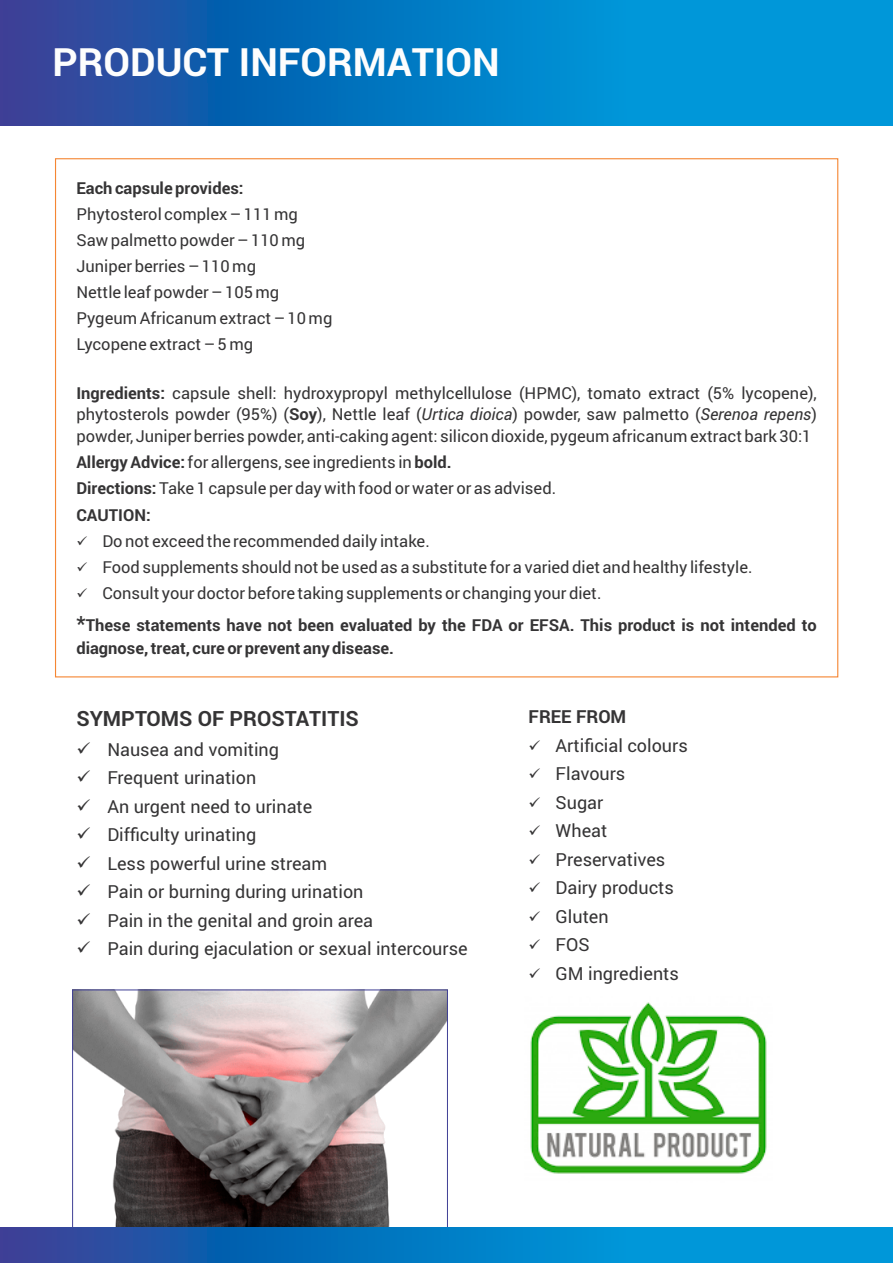
<style>
.page{position:relative;width:893px;height:1263px;background:#fff}
.page>*{position:absolute;margin:0;border:0;box-sizing:border-box;transform-origin:0 0}
.t1{font:700 39px "Roboto";color:#fdfdfd}
.t2{font:700 21px "Roboto";color:#353435}
.t3{font:18px "Roboto";color:#353435}
.t4{font:700 18px "Roboto";color:#353435}
.t5{font:16.5px/26.1px "Roboto";color:#353435}
.t6{font:700 16.5px/31.8px "Roboto";color:#353435}
.s1{font-weight:700}
.s2{font-style:italic}
.s3{font-weight:400}
.s4{font-size:21px}
</style>
<div class="page">
<img style="left:74px;top:991px;width:372px;height:236px">
<svg style="left:0;top:0;width:893px;height:125px;background:#0978c1"></svg>
<svg style="left:0;top:1227px;width:893px;height:36px;background:#0978c1"></svg>
<img style="left:530px;top:1002px;width:237px;height:172px">
<h1 class="t1" style="left:52px;top:35px;width:449px">PRODUCT INFORMATION</h1>
<p class="t6" style="left:76px;top:171px;width:169px">Each capsule provides:</p>
<p class="t5" style="left:76px;top:200px;width:257px">Phytosterol complex – 111 mg<br>Saw palmetto powder – 110 mg<br>Juniper berries – 110 mg<br>Nettle leaf powder – 105 mg<br>Pygeum Africanum extract – 10 mg<br>Lycopene extract – 5 mg</p>
<p class="t5" style="left:76px;top:381px;width:742px;line-height:21.8px;text-align:justify"><span class="s1">Ingredients:</span> capsule shell: hydroxypropyl methylcellulose (HPMC), tomato extract (5% lycopene), phytosterols powder (95%) (<span class="s1">Soy</span>), Nettle leaf (<span class="s2">Urtica dioica</span>) powder, saw palmetto (<span class="s2">Serenoa repens</span>) powder, Juniper berries powder, anti-caking agent: silicon dioxide, pygeum africanum extract bark 30:1</p>
<p class="t5" style="left:76px;top:449px;width:481px"><span class="s1">Allergy Advice:</span> for allergens, see ingredients in <span class="s1">bold.<br>Directions:</span> Take 1 capsule per day with food or water or as advised.<br><span class="s1">CAUTION:</span></p>
<p class="t5" style="left:76px;top:527px;width:355px">✓ Do not exceed the recommended daily intake.</p>
<p class="t5" style="left:76px;top:553px;width:678px">✓ Food supplements should not be used as a substitute for a varied diet and healthy lifestyle.</p>
<p class="t6" style="left:76px;top:576px;width:742px">✓ <span class="s3">Consult your doctor before taking supplements or changing your diet.<br></span><span class="s4">*</span>These statements have not been evaluated by the FDA or EFSA. This product is not intended to</p>
<p class="t6" style="left:76px;top:631px;width:319px">diagnose, treat, cure or prevent any disease.</p>
<p class="t2" style="left:76px;top:704px;width:284px">SYMPTOMS OF PROSTATITIS</p>
<p class="t3" style="left:76px;top:737px;width:204px">✓ Nausea and vomiting</p>
<p class="t3" style="left:76px;top:765px;width:181px">✓ Frequent urination</p>
<p class="t3" style="left:76px;top:794px;width:237px">✓ An urgent need to urinate</p>
<p class="t3" style="left:76px;top:822px;width:181px">✓ Difficulty urinating</p>
<p class="t3" style="left:76px;top:851px;width:252px">✓ Less powerful urine stream</p>
<p class="t3" style="left:76px;top:879px;width:289px">✓ Pain or burning during urination</p>
<p class="t3" style="left:76px;top:908px;width:298px">✓ Pain in the genital and groin area</p>
<p class="t3" style="left:76px;top:936px;width:393px">✓ Pain during ejaculation or sexual intercourse</p>
<p class="t4" style="left:529px;top:704px;width:99px">FREE FROM</p>
<p class="t3" style="left:529px;top:733px;width:161px">✓ Artificial colours</p>
<p class="t3" style="left:529px;top:761px;width:98px">✓ Flavours</p>
<p class="t3" style="left:529px;top:790px;width:76px">✓ Sugar</p>
<p class="t3" style="left:529px;top:818px;width:80px">✓ Wheat</p>
<p class="t3" style="left:529px;top:847px;width:138px">✓ Preservatives</p>
<p class="t3" style="left:529px;top:875px;width:147px">✓ Dairy products</p>
<p class="t3" style="left:529px;top:904px;width:82px">✓ Gluten</p>
<p class="t3" style="left:529px;top:932px;width:63px">✓ FOS</p>
<p class="t3" style="left:529px;top:961px;width:152px">✓ GM ingredients</p>
</div>
